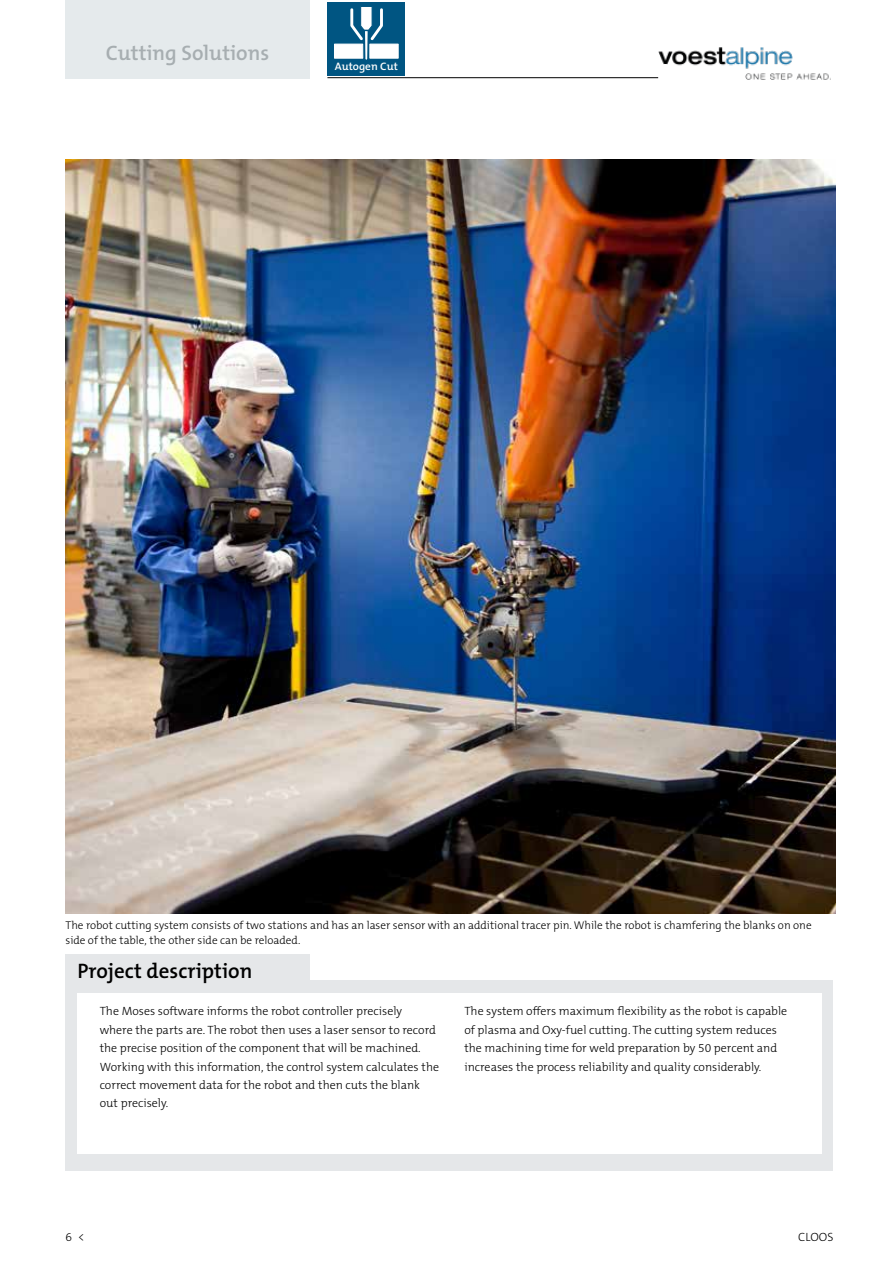
<style>
.page{position:relative;width:893px;height:1263px;background:#fff}
.page>*{position:absolute;margin:0;border:0;box-sizing:border-box;transform-origin:0 0}
.t1{font:600 21px "The Mix B6";color:#000}
.t2{font:600 21px "The Mix B6";color:#a7aeb1}
.t3{font:300 12px/18.3px "The Mix B3";color:#000}
.t4{font:300 11.25px/15px "The Mix B3";color:#000}
.t5{font:600 10.95px "The Mix B6";color:#fff}
</style>
<div class="page">
<div style="left:65px;top:0;width:245px;height:78px;background:#e5eaec"></div>
<img style="left:65px;top:160px;width:770px;height:753px">
<div style="left:65px;top:980px;width:768px;height:191px;background:#e5e7e9"></div>
<div style="left:65px;top:954px;width:245px;height:33px;background:#e5e7e9"></div>
<div style="left:77px;top:993px;width:744px;height:161px;background:#fff"></div>
<hr style="left:327px;top:77px;width:331px;height:1px;background:#000">
<img style="left:658px;top:48px;width:173px;height:31px">
<div style="left:327px;top:2px;width:78px;height:73px;background:#005582"></div>
<div style="left:370px;top:44px;width:28px;height:14px;background:#fff"></div>
<svg style="left:334px;top:7px;width:50px;height:53px"></svg>
<h1 class="t2" style="left:106px;top:41px;width:165px">Cutting Solutions</h1>
<p class="t5" style="left:335px;top:60px;width:65px">Autogen Cut</p>
<p class="t4" style="left:65px;top:917px;width:748px">The robot cutting system consists of two stations and has an laser sensor with an additional tracer pin. While the robot is chamfering the blanks on one side of the table, the other side can be reloaded.</p>
<h1 class="t1" style="left:77px;top:960px;width:176px">Project description</h1>
<p class="t3" style="left:100px;top:1002px;width:341px">The Moses software informs the robot controller precisely<br>where the parts are. The robot then uses a laser sensor to record the precise position of the component that will be machined.<br>Working with this information, the control system calculates the correct movement data for the robot and then cuts the blank out precisely.</p>
<p class="t3" style="left:464px;top:1002px;width:324px">The system offers maximum flexibility as the robot is capable of plasma and Oxy-fuel cutting. The cutting system reduces the machining time for weld preparation by 50 percent and increases the process reliability and quality considerably.</p>
<p class="t3" style="left:65px;top:1228px;width:21px">6 &lt;</p>
<p class="t3" style="left:798px;top:1228px;width:37px">CLOOS</p>
</div>
